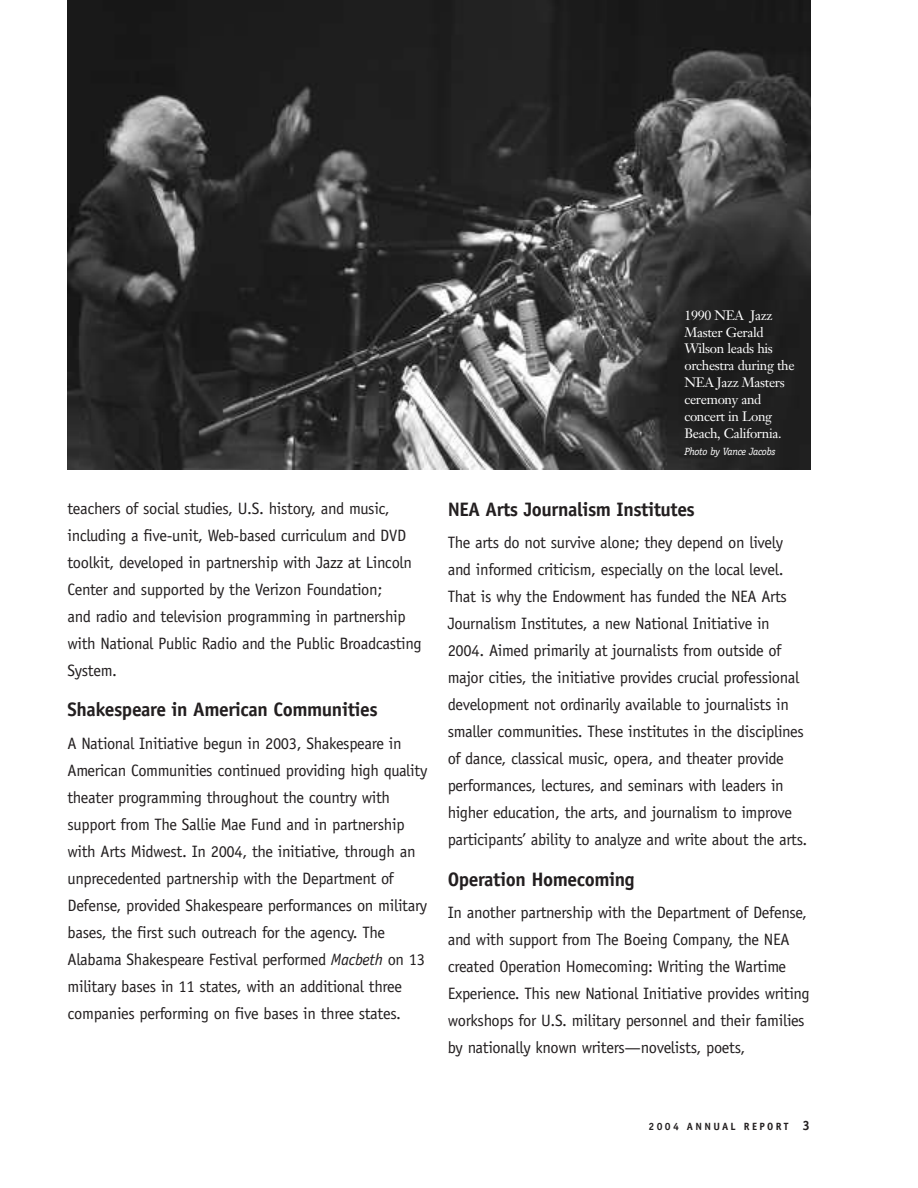
<style>
.page{position:relative;width:918px;height:1188px;background:#fff}
.page>*{position:absolute;margin:0;border:0;box-sizing:border-box;transform-origin:0 0}
.t1{font:700 19.5px "Officina Sans";letter-spacing:-.02em;color:#231f20}
.t2{font:16.5px/27px "Officina Sans";letter-spacing:-.02em;color:#231f20}
.t3{font:13.5px/17px "Janson Text";letter-spacing:-.025em;color:#fff}
.t4{font:italic 10.5px "Officina Serif";letter-spacing:-.025em;color:#fff}
.t5{font:700 10.5px "Officina Sans";letter-spacing:.22em;color:#231f20}
.s1{font-style:italic}
.s2{font-family:"Officina Serif";font-size:13.5px}
</style>
<div class="page">
<img style="left:68px;top:0;width:742px;height:470px">
<p class="t2" style="left:67px;top:496px;width:356px">teachers of social studies, U.S. history, and music, including a five-unit, Web-based curriculum and DVD toolkit, developed in partnership with Jazz at Lincoln Center and supported by the Verizon Foundation;<br>and radio and television programming in partnership with National Public Radio and the Public Broadcasting System.</p>
<p class="t1" style="left:68px;top:702px;width:312px">Shakespeare in American Communities</p>
<p class="t2" style="left:68px;top:731px;width:361px">A National Initiative begun in 2003, Shakespeare in American Communities continued providing high quality theater programming throughout the country with support from The Sallie Mae Fund and in partnership with Arts Midwest. In 2004, the initiative, through an unprecedented partnership with the Department of Defense, provided Shakespeare performances on military bases, the first such outreach for the agency. The Alabama Shakespeare Festival performed <span class="s1">Macbeth</span> on 13 military bases in 11 states, with an additional three companies performing on five bases in three states.</p>
<p class="t3" style="left:684px;top:308px;width:112px">1990 NEA Jazz<br>Master Gerald<br>Wilson leads his orchestra during the<br>NEA Jazz Masters ceremony and concert in Long<br>Beach, California.</p>
<p class="t4" style="left:684px;top:445px;width:93px">Photo by Vance Jacobs</p>
<p class="t1" style="left:448px;top:502px;width:249px">NEA Arts Journalism Institutes</p>
<p class="t2" style="left:448px;top:530px;width:361px">The arts do not survive alone; they depend on lively and informed criticism, especially on the local level.<br>That is why the Endowment has funded the NEA Arts Journalism Institutes, a new National Initiative in 2004. Aimed primarily at journalists from outside of major cities, the initiative provides crucial professional development not ordinarily available to journalists in smaller communities. These institutes in the disciplines of dance, classical music, opera, and theater provide performances, lectures, and seminars with leaders in higher education, the arts, and journalism to improve participants’ ability to analyze and write about the arts.</p>
<p class="t1" style="left:448px;top:872px;width:188px">Operation Homecoming</p>
<p class="t2" style="left:448px;top:900px;width:364px">In another partnership with the Department of Defense, and with support from The Boeing Company, the NEA created Operation Homecoming: Writing the Wartime Experience. This new National Initiative provides writing workshops for U.S. military personnel and their families by nationally known writers—novelists, poets,</p>
<p class="t5" style="left:649px;top:1123px;width:163px">2004 ANNUAL REPORT <span class="s2">3</span></p>
</div>
